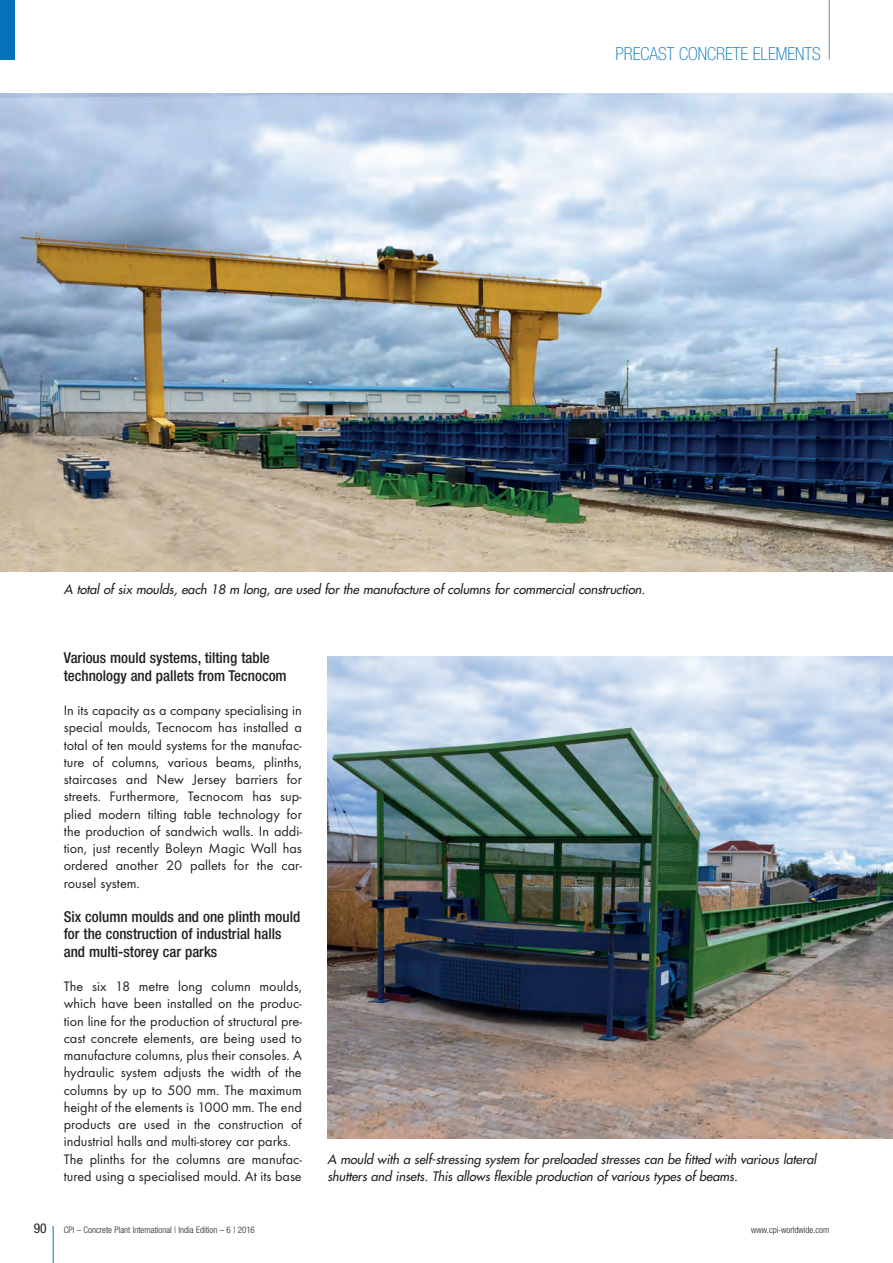
<style>
.page{position:relative;width:893px;height:1263px;background:#fff}
.page>*{position:absolute;margin:0;border:0;box-sizing:border-box;transform-origin:0 0}
.t1{font:100 condensed 18px "Helvetica Neue";color:#0372bb}
.t2{font:500 condensed 15px/17.2px "Helvetica Neue";color:#231f20}
.t3{font:14.25px/17.2px "Futura T";color:#231f20;text-align:justify}
.t4{font:condensed 13.5px "Helvetica Neue";color:#231f20}
.t5{font:italic 12.75px/17.2px "Futura";letter-spacing:-.005em;color:#231f20}
.t6{font:300 condensed 9px "Helvetica Neue";color:#231f20}
</style>
<div class="page">
<hr style="left:53px;top:1226px;width:1px;height:37px;background:#0372bb">
<hr style="left:829px;top:0;width:1px;height:60px;background:#73909f">
<div style="left:0;top:0;width:15px;height:60px;background:#0372bb"></div>
<img style="left:0;top:94px;width:893px;height:477px">
<img style="left:327px;top:656px;width:566px;height:482px">
<p class="t1" style="left:615px;top:43px;width:207px">PRECAST CONCRETE ELEMENTS</p>
<p class="t5" style="left:64px;top:582px;width:585px">A total of six moulds, each 18 m long, are used for the manufacture of columns for commercial construction.</p>
<p class="t2" style="left:64px;top:651px;width:224px">Various mould systems, tilting table technology and pallets from Tecnocom</p>
<p class="t3" style="left:64px;top:702px;width:240px">In its capacity as a company specialising in special moulds, Tecnocom has installed a total of ten mould systems for the manufac&shy;ture of columns, various beams, plinths, staircases and New Jersey barriers for streets. Furthermore, Tecnocom has sup&shy;plied modern tilting table technology for the production of sandwich walls. In addi&shy;tion, just recently Boleyn Magic Wall has ordered another 20 pallets for the car&shy;rousel system.</p>
<p class="t2" style="left:64px;top:909px;width:238px">Six column moulds and one plinth mould for the construction of industrial halls and multi-storey car parks</p>
<p class="t3" style="left:64px;top:978px;width:240px;text-align:left">The six 18 metre long column moulds, which have been installed on the produc&shy;tion line for the production of structural pre&shy;cast concrete elements, are being used to manufacture columns, plus their consoles. A hydraulic system adjusts the width of the columns by up to 500 mm. The maximum height of the elements is 1000 mm. The end products are used in the construction of industrial halls and multi-storey car parks.<br>The plinths for the columns are manufac&shy;tured using a specialised mould. At its base</p>
<p class="t5" style="left:327px;top:1151px;width:493px">A mould with a self-stressing system for preloaded stresses can be fitted with various lateral shutters and insets. This allows flexible production of various types of beams.</p>
<p class="t4" style="left:34px;top:1223px;width:14px">90</p>
<p class="t6" style="left:64px;top:1224px;width:193px">CPI – Concrete Plant International | India Edition – 6 | 2016</p>
<p class="t6" style="left:751px;top:1224px;width:79px">www.cpi-worldwide.com</p>
</div>
